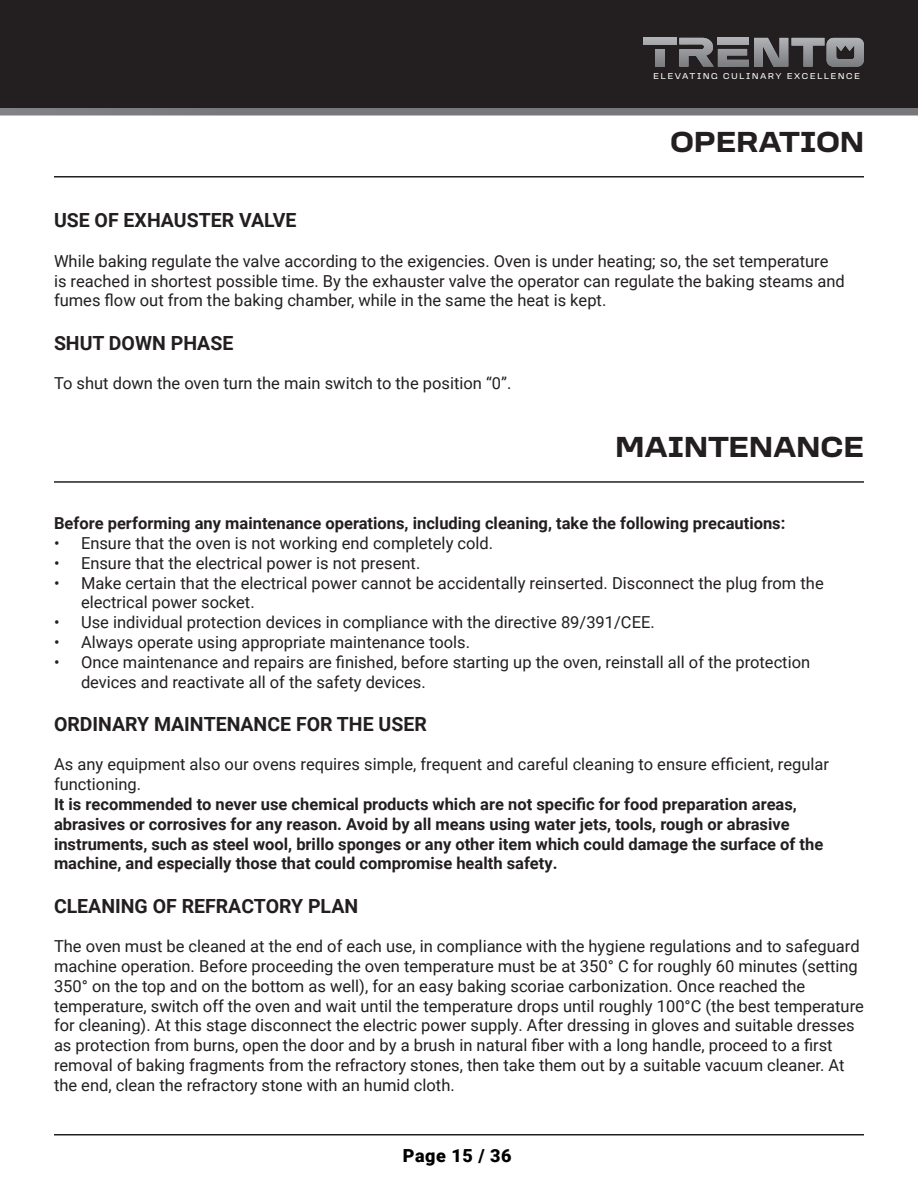
<style>
.page{position:relative;width:918px;height:1188px;background:#fff}
.page>*{position:absolute;margin:0;border:0;box-sizing:border-box;transform-origin:0 0}
.t1{font:700 30px "Loos Wide";color:#231f20}
.t2{font:700 19.5px "Roboto";color:#231f20}
.t3{font:900 18px "Roboto";letter-spacing:.03em;color:#000}
.t4{font:16.5px/19.8px "Roboto";color:#231f20}
.t5{font:700 16.5px/19.8px "Roboto";color:#231f20}
.t6{font:8.7px "Loos Wide";letter-spacing:.2em;color:#fff}
</style>
<div class="page">
<div style="left:0;top:0;width:918px;height:108px;background:#231f20"></div>
<div style="left:643px;top:38px;width:33px;height:6px;background:#acadb1"></div>
<svg style="left:655px;top:49px;width:9px;height:18px"></svg>
<svg style="left:679px;top:38px;width:185px;height:29px"></svg>
<div style="left:0;top:108px;width:918px;height:8px;background:#77787b"></div>
<hr style="left:54px;top:1134px;width:810px;height:2px;background:#231f20">
<hr style="left:54px;top:176px;width:810px;height:2px;background:#231f20">
<hr style="left:54px;top:481px;width:810px;height:2px;background:#231f20">
<p class="t6" style="left:654px;top:70px;width:208px">ELEVATING CULINARY EXCELLENCE</p>
<p class="t1" style="left:670px;top:120px;width:195px">OPERATION</p>
<p class="t2" style="left:54px;top:207px;width:244px">USE OF EXHAUSTER VALVE</p>
<p class="t4" style="left:54px;top:250px;width:792px">While baking regulate the valve according to the exigencies. Oven is under heating; so, the set temperature is reached in shortest possible time. By the exhauster valve the operator can regulate the baking steams and fumes flow out from the baking chamber, while in the same the heat is kept.</p>
<p class="t2" style="left:54px;top:329px;width:181px">SHUT DOWN PHASE</p>
<p class="t4" style="left:54px;top:373px;width:459px">To shut down the oven turn the main switch to the position “0”.</p>
<p class="t1" style="left:616px;top:425px;width:250px">MAINTENANCE</p>
<p class="t5" style="left:54px;top:513px;width:733px">Before performing any maintenance operations, including cleaning, take the following precautions:</p>
<p class="t4" style="left:54px;top:533px;width:441px">• Ensure that the oven is not working end completely cold.</p>
<p class="t4" style="left:54px;top:552px;width:368px">• Ensure that the electrical power is not present.</p>
<p class="t4" style="left:81px;top:572px;width:744px;text-indent:-27px">• Make certain that the electrical power cannot be accidentally reinserted. Disconnect the plug from the electrical power socket.</p>
<p class="t4" style="left:54px;top:612px;width:602px">• Use individual protection devices in compliance with the directive 89/391/CEE.</p>
<p class="t4" style="left:54px;top:632px;width:418px">• Always operate using appropriate maintenance tools.</p>
<p class="t4" style="left:81px;top:651px;width:731px;text-indent:-27px">• Once maintenance and repairs are finished, before starting up the oven, reinstall all of the protection devices and reactivate all of the safety devices.</p>
<p class="t2" style="left:54px;top:710px;width:374px">ORDINARY MAINTENANCE FOR THE USER</p>
<p class="t4" style="left:54px;top:754px;width:777px">As any equipment also our ovens requires simple, frequent and careful cleaning to ensure efficient, regular functioning.</p>
<p class="t5" style="left:54px;top:794px;width:771px">It is recommended to never use chemical products which are not specific for food preparation areas, abrasives or corrosives for any reason. Avoid by all means using water jets, tools, rough or abrasive instruments, such as steel wool, brillo sponges or any other item which could damage the surface of the machine, and especially those that could compromise health safety.</p>
<p class="t2" style="left:54px;top:892px;width:306px">CLEANING OF REFRACTORY PLAN</p>
<p class="t4" style="left:54px;top:936px;width:812px">The oven must be cleaned at the end of each use, in compliance with the hygiene regulations and to safeguard machine operation. Before proceeding the oven temperature must be at 350° C for roughly 60 minutes (setting 350° on the top and on the bottom as well), for an easy baking scoriae carbonization. Once reached the temperature, switch off the oven and wait until the temperature drops until roughly 100°C (the best temperature for cleaning). At this stage disconnect the electric power supply. After dressing in gloves and suitable dresses as protection from burns, open the door and by a brush in natural fiber with a long handle, proceed to a first removal of baking fragments from the refractory stones, then take them out by a suitable vacuum cleaner. At the end, clean the refractory stone with an humid cloth.</p>
<p class="t3" style="left:403px;top:1143px;width:110px">Page 15 / 36</p>
</div>
